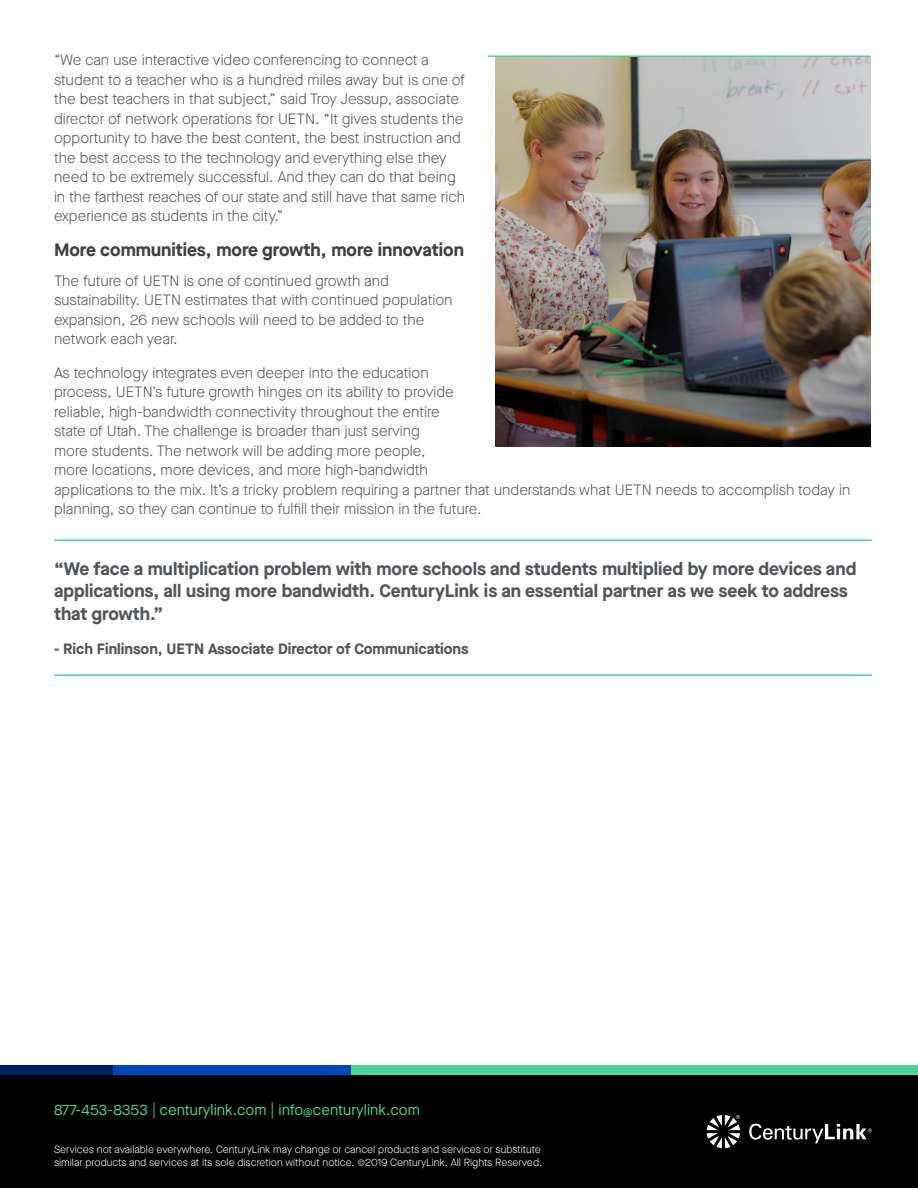
<style>
.page{position:relative;width:918px;height:1188px;background:#fff}
.page>*{position:absolute;margin:0;border:0;box-sizing:border-box;transform-origin:0 0}
.Quote_with_bar_one_c{font:700 18px/22.5px "Maison Neue";color:#53565a}
.Heading_-_1_column{font:700 18px "Maison Neue";color:#414042}
.Body_-_1_Column{font:300 15px/19.5px "Maison Neue";color:#53565a}
.Body_Copy{font:300 15px/19.5px "Maison Neue";color:#53565a}
.Quote_with_bar_one_c-2{font:700 15px "Maison Neue";color:#53565a}
.t1{font:15px "Maison Neue";color:#48d597}
.Copyrights{font:300 10.5px/13.5px "Maison Neue";color:#fff}
.s1{font-size:12px}
</style>
<div class="page">
<div style="left:0;top:1070px;width:918px;height:118px;background:#000"></div>
<div style="left:351px;top:1065px;width:567px;height:10px;background:#48d597"></div>
<div style="left:0;top:1065px;width:113px;height:10px;background:#001e60"></div>
<div style="left:113px;top:1065px;width:238px;height:10px;background:#0047bb"></div>
<svg style="left:707px;top:1115px;width:33px;height:33px"></svg>
<svg style="left:749px;top:1123px;width:123px;height:20px"></svg>
<hr style="left:54px;top:539px;width:818px;height:2px;background:#48d597">
<hr style="left:54px;top:674px;width:818px;height:2px;background:#48d597">
<img style="left:496px;top:57px;width:374px;height:390px">
<hr style="left:488px;top:55px;width:382px;height:2px;background:#48d597">
<p class="Body_-_1_Column" style="left:54px;top:50px;width:413px">“We can use interactive video conferencing to connect a student to a teacher who is a hundred miles away but is one of the best teachers in that subject,” said Troy Jessup, associate director of network operations for UETN. “It gives students the opportunity to have the best content, the best instruction and the best access to the technology and everything else they need to be extremely successful. And they can do that being in the farthest reaches of our state and still have that same rich experience as students in the city.”</p>
<p class="Heading_-_1_column" style="left:54px;top:237px;width:411px">More communities, more growth, more innovation</p>
<p class="Body_Copy" style="left:54px;top:271px;width:400px">The future of UETN is one of continued growth and sustainability. UETN estimates that with continued population expansion, 26 new schools will need to be added to the network each year.</p>
<p class="Body_-_1_Column" style="left:54px;top:363px;width:798px">As technology integrates even deeper into the education<br>process, UETN’s future growth hinges on its ability to provide<br>reliable, high-bandwidth connectivity throughout the entire<br>state of Utah. The challenge is broader than just serving<br>more students. The network will be adding more people,<br>more locations, more devices, and more high-bandwidth<br>applications to the mix. It’s a tricky problem requiring a partner that understands what UETN needs to accomplish today in planning, so they can continue to fulfill their mission in the future.</p>
<p class="Quote_with_bar_one_c" style="left:54px;top:557px;width:804px">“We face a multiplication problem with more schools and students multiplied by more devices and applications, all using more bandwidth. CenturyLink is an essential partner as we seek to address that growth.”</p>
<p class="Quote_with_bar_one_c-2" style="left:54px;top:638px;width:416px">- Rich Finlinson, UETN Associate Director of Communications</p>
<p class="t1" style="left:54px;top:1100px;width:367px">877-453-8353 | centurylink.com | info<span class="s1">@</span>centurylink.com</p>
<p class="Copyrights" style="left:54px;top:1142px;width:490px">Services not available everywhere. CenturyLink may change or cancel products and services or substitute similar products and services at its sole discretion without notice. ©2019 CenturyLink. All Rights Reserved.</p>
</div>
